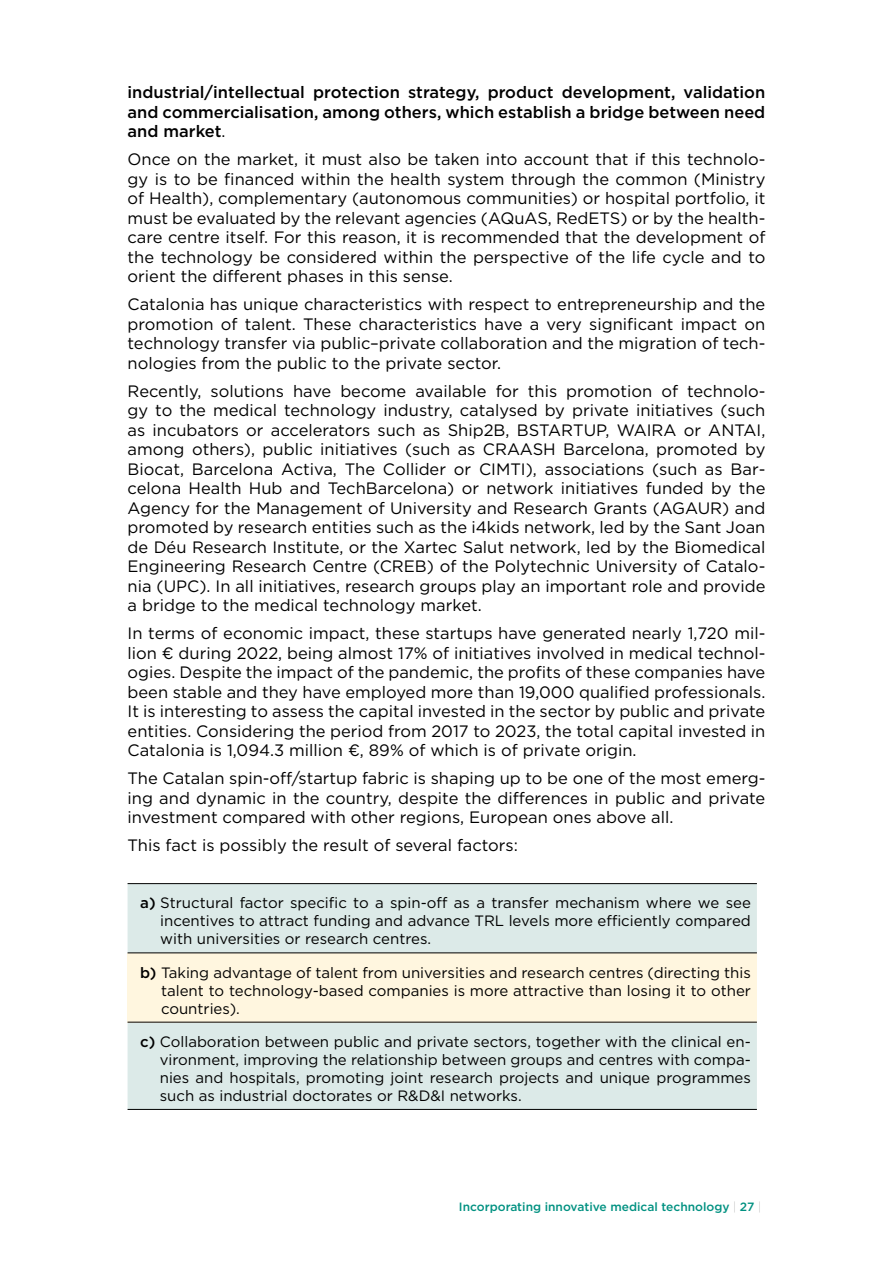
<style>
.page{position:relative;width:893px;height:1263px;background:#fff}
.page>*{position:absolute;margin:0;border:0;box-sizing:border-box;transform-origin:0 0}
.TXTAng{font:16.5px/19.5px "Gotham";color:#000;text-align:justify}
.TXTAng-2{font:500 16.5px/19.5px "Gotham";color:#000;text-align:justify}
.TXT_TAULA{font:15px/18px "Gotham";color:#000;text-align:justify}
.t1{font:500 12px "Gotham";color:#009181}
.s1{font-weight:400}
.s2{font-weight:500}
.s3{font-weight:100;color:#878787}
</style>
<div class="page">
<div style="left:128px;top:884px;width:629px;height:225px;background:#dceae8"></div>
<div style="left:128px;top:953px;width:629px;height:69px;background:#fff6df"></div>
<hr style="left:128px;top:883px;width:629px;height:1px;background:#000">
<hr style="left:128px;top:1109px;width:629px;height:1px;background:#000">
<hr style="left:128px;top:953px;width:629px;height:1px;background:#000">
<hr style="left:128px;top:1022px;width:629px;height:1px;background:#000">
<p class="TXTAng-2" style="left:128px;top:82px;width:639px">industrial/intellectual protection strategy, product development, validation and commercialisation, among others, which establish a bridge between need and market<span class="s1">.</span></p>
<p class="TXTAng" style="left:128px;top:149px;width:639px">Once on the market, it must also be taken into account that if this technolo&shy;gy is to be financed within the health system through the common (Ministry of Health), complementary (autonomous communities) or hospital portfolio, it must be evaluated by the relevant agencies (AQuAS, RedETS) or by the health&shy;care centre itself. For this reason, it is recommended that the development of the technology be considered within the perspective of the life cycle and to orient the different phases in this sense.</p>
<p class="TXTAng" style="left:128px;top:294px;width:639px">Catalonia has unique characteristics with respect to entrepreneurship and the promotion of talent. These characteristics have a very significant impact on technology transfer via public–private collaboration and the migration of tech&shy;nologies from the public to the private sector.</p>
<p class="TXTAng" style="left:128px;top:381px;width:639px">Recently, solutions have become available for this promotion of technolo&shy;gy to the medical technology industry, catalysed by private initiatives (such as incubators or accelerators such as Ship2B, BSTARTUP, WAIRA or ANTAI, among others), public initiatives (such as CRAASH Barcelona, promoted by Biocat, Barcelona Activa, The Collider or CIMTI), associations (such as Bar&shy;celona Health Hub and TechBarcelona) or network initiatives funded by the Agency for the Management of University and Research Grants (AGAUR) and promoted by research entities such as the i4kids network, led by the Sant Joan de Déu Research Institute, or the Xartec Salut network, led by the Biomedical Engineering Research Centre (CREB) of the Polytechnic University of Catalo&shy;nia (UPC). In all initiatives, research groups play an important role and provide a bridge to the medical technology market.</p>
<p class="TXTAng" style="left:128px;top:623px;width:639px">In terms of economic impact, these startups have generated nearly 1,720 mil&shy;lion € during 2022, being almost 17% of initiatives involved in medical technol&shy;ogies. Despite the impact of the pandemic, the profits of these companies have been stable and they have employed more than 19,000 qualified professionals.<br>It is interesting to assess the capital invested in the sector by public and private entities. Considering the period from 2017 to 2023, the total capital invested in Catalonia is 1,094.3 million €, 89% of which is of private origin.</p>
<p class="TXTAng" style="left:128px;top:768px;width:639px">The Catalan spin-off/startup fabric is shaping up to be one of the most emerg&shy;ing and dynamic in the country, despite the differences in public and private investment compared with other regions, European ones above all.</p>
<p class="TXTAng" style="left:128px;top:835px;width:392px">This fact is possibly the result of several factors:</p>
<p class="TXT_TAULA" style="left:160px;top:894px;width:592px;text-indent:-20px"><span class="s2">a)</span> Structural factor specific to a spin-off as a transfer mechanism where we see incentives to attract funding and advance TRL levels more efficiently compared with universities or research centres.</p>
<p class="TXT_TAULA" style="left:161px;top:963px;width:591px;text-indent:-21px"><span class="s2">b)</span> Taking advantage of talent from universities and research centres (directing this talent to technology-based companies is more attractive than losing it to other countries).</p>
<p class="TXT_TAULA" style="left:160px;top:1032px;width:593px;text-indent:-19px"><span class="s2">c)</span> Collaboration between public and private sectors, together with the clinical en&shy;vironment, improving the relationship between groups and centres with compa&shy;nies and hospitals, promoting joint research projects and unique programmes such as industrial doctorates or R&amp;D&amp;I networks.</p>
<p class="t1" style="left:459px;top:1199px;width:304px">Incorporating innovative medical technology <span class="s3">|</span> 27 <span class="s3">|</span></p>
</div>
